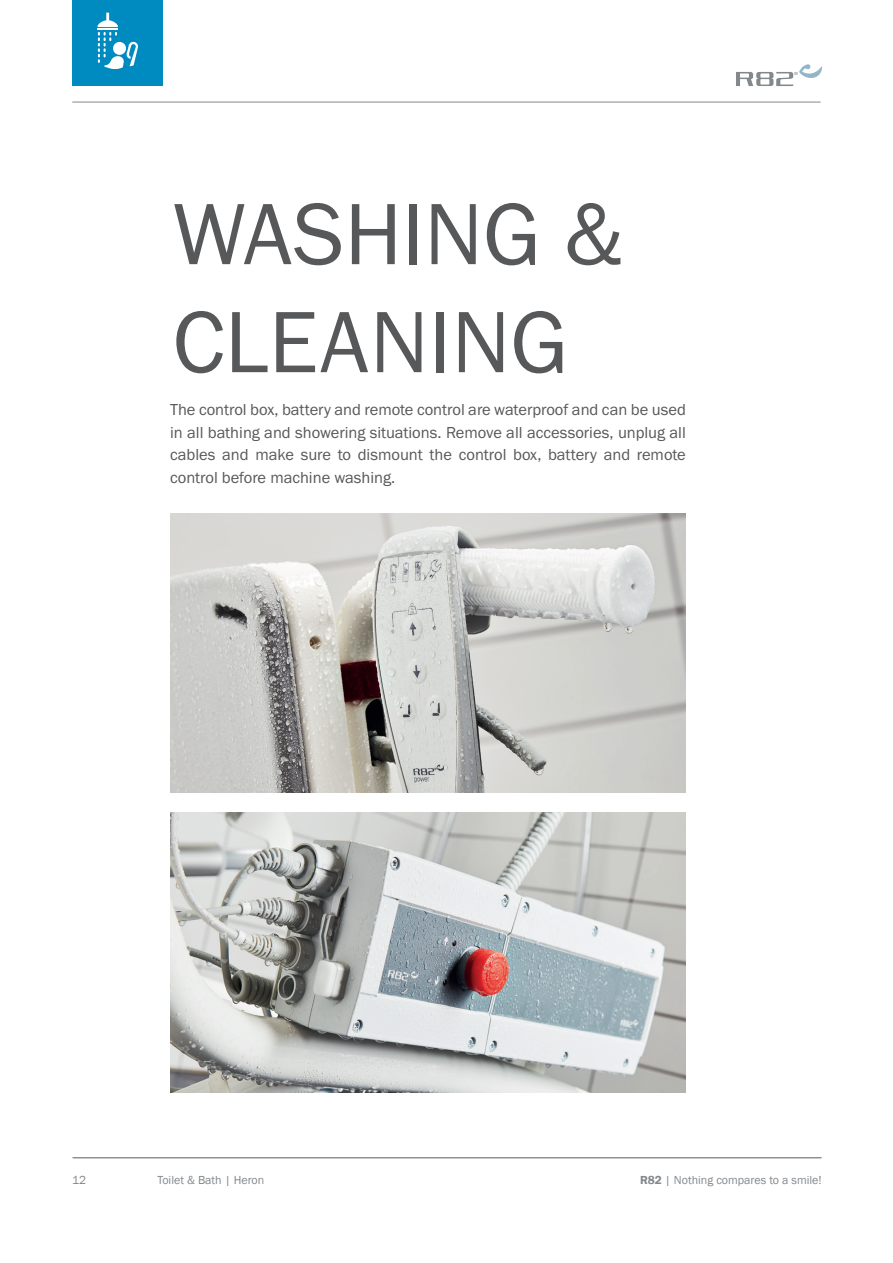
<style>
.page{position:relative;width:893px;height:1263px;background:#fff}
.page>*{position:absolute;margin:0;border:0;box-sizing:border-box;transform-origin:0 0}
.t1{font:90px/108px "Franklin Gothic URW Boo";color:#57585a}
.t2{font:16.5px/22.5px "Franklin Gothic URW Boo";color:#57585a;text-align:justify}
.t3{font:12px "Franklin Gothic";color:#83888c}
.s1{font-weight:600}
</style>
<div class="page">
<img style="left:170px;top:812px;width:516px;height:280px">
<img style="left:170px;top:513px;width:516px;height:280px">
<hr style="left:72px;top:102px;width:749px;height:1px;background:#83888c">
<hr style="left:73px;top:1157px;width:749px;height:1px;background:#83888c">
<hr style="left:72px;top:1157px;width:749px;height:1px;background:#83888c">
<div style="left:72px;top:0;width:91px;height:86px;background:#008bc0"></div>
<svg style="left:98px;top:13px;width:40px;height:57px"></svg>
<div style="left:113px;top:42px;width:13px;height:13px;background:#fff;border-radius:50%"></div>
<svg style="left:736px;top:64px;width:86px;height:22px"></svg>
<h1 class="t1" style="left:173px;top:178px;width:453px">WASHING &amp;<br>CLEANING</h1>
<p class="t2" style="left:170px;top:398px;width:517px">The control box, battery and remote control are waterproof and can be used in all bathing and showering situations. Remove all accessories, unplug all cables and make sure to dismount the control box, battery and remote control before machine washing.</p>
<p class="t3" style="left:72px;top:1173px;width:16px">12</p>
<p class="t3" style="left:157px;top:1173px;width:108px">Toilet &amp; Bath | Heron</p>
<p class="t3" style="left:640px;top:1173px;width:183px"><span class="s1">R82</span> | Nothing compares to a smile!</p>
</div>
